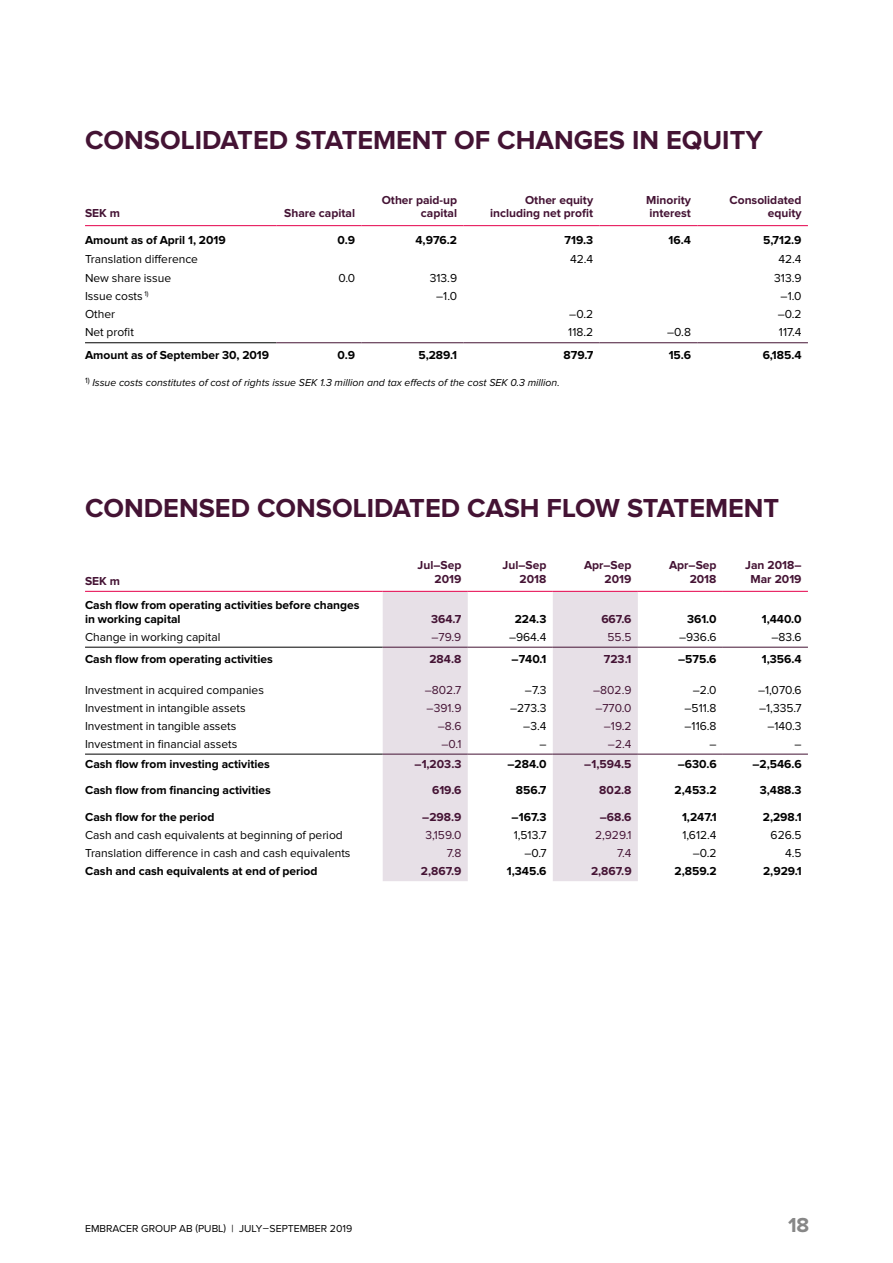
<style>
.page{position:relative;width:893px;height:1263px;background:#fff}
.page>*{position:absolute;margin:0;border:0;box-sizing:border-box;transform-origin:0 0}
.t1{font:700 27px "Proxima Nova";color:#441334}
.t2{font:700 21px "Proxima Nova";color:#878787}
.t3{font:12px "Proxima Nova";color:#000}
.t4{font:700 12px/13.5px "Proxima Nova";color:#000}
.t5{font:700 12px/13.5px "Proxima Nova";color:#441334;text-align:right}
.t6{font:12px "Proxima Nova";color:#441334}
.t7{font:italic 10.5px "Proxima Nova";color:#000}
.t8{font:10.5px "Proxima Nova";color:#000}
</style>
<div class="page">
<svg style="left:383px;top:592px;width:255px;height:289px;fill:#e7e0e7"></svg>
<hr style="left:85px;top:647px;width:298px;height:1px;background:#000">
<hr style="left:85px;top:754px;width:298px;height:1px;background:#000">
<hr style="left:383px;top:647px;width:85px;height:1px;background:#441334">
<hr style="left:553px;top:647px;width:85px;height:1px;background:#441334">
<hr style="left:383px;top:754px;width:85px;height:1px;background:#441334">
<hr style="left:553px;top:754px;width:85px;height:1px;background:#441334">
<hr style="left:468px;top:647px;width:85px;height:1px;background:#441334">
<hr style="left:638px;top:647px;width:85px;height:1px;background:#441334">
<hr style="left:468px;top:754px;width:85px;height:1px;background:#441334">
<hr style="left:638px;top:754px;width:85px;height:1px;background:#441334">
<hr style="left:723px;top:647px;width:85px;height:1px;background:#441334">
<hr style="left:723px;top:754px;width:85px;height:1px;background:#441334">
<hr style="left:383px;top:591px;width:85px;height:1px;background:#e5004b">
<hr style="left:553px;top:591px;width:85px;height:1px;background:#e5004b">
<hr style="left:468px;top:591px;width:85px;height:1px;background:#e5004b">
<hr style="left:638px;top:591px;width:85px;height:1px;background:#e5004b">
<hr style="left:723px;top:591px;width:85px;height:1px;background:#e5004b">
<hr style="left:85px;top:591px;width:298px;height:1px;background:#e5004b">
<hr style="left:85px;top:342px;width:191px;height:1px;background:#000">
<hr style="left:276px;top:342px;width:85px;height:1px;background:#441334">
<hr style="left:361px;top:342px;width:102px;height:1px;background:#441334">
<hr style="left:463px;top:342px;width:137px;height:1px;background:#441334">
<hr style="left:600px;top:342px;width:97px;height:1px;background:#441334">
<hr style="left:697px;top:342px;width:111px;height:1px;background:#441334">
<hr style="left:85px;top:225px;width:191px;height:1px;background:#e5004b">
<hr style="left:276px;top:225px;width:85px;height:1px;background:#e5004b">
<hr style="left:361px;top:225px;width:102px;height:1px;background:#e5004b">
<hr style="left:463px;top:225px;width:137px;height:1px;background:#e5004b">
<hr style="left:600px;top:225px;width:97px;height:1px;background:#e5004b">
<hr style="left:697px;top:225px;width:111px;height:1px;background:#e5004b">
<h1 class="t1" style="left:85px;top:125px;width:679px">CONSOLIDATED STATEMENT OF CHANGES IN EQUITY</h1>
<p class="t5" style="left:85px;top:207px;width:37px">SEK m</p>
<p class="t5" style="left:284px;top:207px;width:72px">Share capital</p>
<p class="t5" style="left:382px;top:193px;width:77px">Other paid-up capital</p>
<p class="t5" style="left:490px;top:193px;width:105px">Other equity including net profit</p>
<p class="t5" style="left:646px;top:193px;width:46px;text-align:left">Minority interest</p>
<p class="t5" style="left:729px;top:193px;width:74px">Consolidated equity</p>
<p class="t4" style="left:85px;top:233px;width:142px">Amount as of April 1, 2019</p>
<p class="t4" style="left:337px;top:233px;width:19px">0.9</p>
<p class="t4" style="left:415px;top:233px;width:43px">4,976.2</p>
<p class="t4" style="left:565px;top:233px;width:30px">719.3</p>
<p class="t4" style="left:668px;top:233px;width:24px">16.4</p>
<p class="t4" style="left:763px;top:233px;width:40px">5,712.9</p>
<p class="t3" style="left:85px;top:252px;width:114px">Translation difference</p>
<p class="t3" style="left:570px;top:252px;width:25px">42.4</p>
<p class="t3" style="left:778px;top:252px;width:25px">42.4</p>
<p class="t3" style="left:85px;top:272px;width:88px">New share issue</p>
<p class="t3" style="left:338px;top:272px;width:18px">0.0</p>
<p class="t3" style="left:430px;top:272px;width:29px">313.9</p>
<p class="t3" style="left:774px;top:272px;width:29px">313.9</p>
<p class="t3" style="left:85px;top:289px;width:65px">Issue costs <sup>1)</sup></p>
<p class="t3" style="left:436px;top:289px;width:22px">–1.0</p>
<p class="t3" style="left:781px;top:289px;width:22px">–1.0</p>
<p class="t3" style="left:85px;top:307px;width:32px">Other</p>
<p class="t3" style="left:569px;top:307px;width:25px">–0.2</p>
<p class="t3" style="left:778px;top:307px;width:25px">–0.2</p>
<p class="t3" style="left:85px;top:325px;width:50px">Net profit</p>
<p class="t3" style="left:568px;top:325px;width:26px">118.2</p>
<p class="t3" style="left:667px;top:325px;width:25px">–0.8</p>
<p class="t3" style="left:779px;top:325px;width:24px">117.4</p>
<p class="t4" style="left:85px;top:348px;width:186px">Amount as of September 30, 2019</p>
<p class="t4" style="left:337px;top:348px;width:19px">0.9</p>
<p class="t4" style="left:418px;top:348px;width:40px">5,289.1</p>
<p class="t4" style="left:564px;top:348px;width:31px">879.7</p>
<p class="t4" style="left:669px;top:348px;width:24px">15.6</p>
<p class="t4" style="left:763px;top:348px;width:40px">6,185.4</p>
<p class="t7" style="left:85px;top:378px;width:476px"><sup>1)</sup> Issue costs constitutes of cost of rights issue SEK 1.3 million and tax effects of the cost SEK 0.3 million.</p>
<h1 class="t1" style="left:85px;top:493px;width:696px">CONDENSED CONSOLIDATED CASH FLOW STATEMENT</h1>
<p class="t5" style="left:85px;top:574px;width:37px">SEK m</p>
<p class="t4" style="left:85px;top:599px;width:276px">Cash flow from operating activities before changes in working capital</p>
<p class="t5" style="left:418px;top:559px;width:45px">Jul–Sep<br>2019</p>
<p class="t5" style="left:503px;top:559px;width:45px">Jul–Sep<br>2018</p>
<p class="t5" style="left:584px;top:559px;width:49px">Apr–Sep<br>2019</p>
<p class="t5" style="left:669px;top:559px;width:49px">Apr–Sep<br>2018</p>
<p class="t5" style="left:745px;top:559px;width:58px;text-align:center">Jan 2018–<br>Mar 2019</p>
<p class="t5" style="left:431px;top:612px;width:32px">364.7</p>
<p class="t4" style="left:515px;top:612px;width:33px">224.3</p>
<p class="t5" style="left:601px;top:612px;width:32px">667.6</p>
<p class="t4" style="left:687px;top:612px;width:31px">361.0</p>
<p class="t4" style="left:762px;top:612px;width:41px">1,440.0</p>
<p class="t3" style="left:85px;top:630px;width:137px">Change in working capital</p>
<p class="t6" style="left:431px;top:630px;width:31px">–79.9</p>
<p class="t3" style="left:509px;top:630px;width:39px">–964.4</p>
<p class="t6" style="left:607px;top:630px;width:25px">55.5</p>
<p class="t3" style="left:679px;top:630px;width:39px">–936.6</p>
<p class="t3" style="left:771px;top:630px;width:32px">–83.6</p>
<p class="t4" style="left:85px;top:653px;width:189px">Cash flow from operating activities</p>
<p class="t5" style="left:429px;top:653px;width:33px">284.8</p>
<p class="t4" style="left:512px;top:653px;width:36px">–740.1</p>
<p class="t5" style="left:604px;top:653px;width:29px">723.1</p>
<p class="t4" style="left:678px;top:653px;width:40px">–575.6</p>
<p class="t4" style="left:762px;top:653px;width:41px">1,356.4</p>
<p class="t3" style="left:85px;top:683px;width:180px">Investment in acquired companies</p>
<p class="t6" style="left:425px;top:683px;width:38px">–802.7</p>
<p class="t3" style="left:525px;top:683px;width:23px">–7.3</p>
<p class="t6" style="left:593px;top:683px;width:40px">–802.9</p>
<p class="t3" style="left:693px;top:683px;width:25px">–2.0</p>
<p class="t3" style="left:758px;top:683px;width:45px">–1,070.6</p>
<p class="t3" style="left:85px;top:701px;width:162px">Investment in intangible assets</p>
<p class="t6" style="left:427px;top:701px;width:36px">–391.9</p>
<p class="t3" style="left:510px;top:701px;width:38px">–273.3</p>
<p class="t6" style="left:595px;top:701px;width:38px">–770.0</p>
<p class="t3" style="left:684px;top:701px;width:34px">–511.8</p>
<p class="t3" style="left:759px;top:701px;width:44px">–1,335.7</p>
<p class="t3" style="left:85px;top:719px;width:153px">Investment in tangible assets</p>
<p class="t6" style="left:438px;top:719px;width:25px">–8.6</p>
<p class="t3" style="left:523px;top:719px;width:25px">–3.4</p>
<p class="t6" style="left:604px;top:719px;width:29px">–19.2</p>
<p class="t3" style="left:684px;top:719px;width:34px">–116.8</p>
<p class="t3" style="left:767px;top:719px;width:36px">–140.3</p>
<p class="t3" style="left:85px;top:737px;width:154px">Investment in financial assets</p>
<p class="t6" style="left:441px;top:737px;width:21px">–0.1</p>
<p class="t3" style="left:539px;top:737px;width:9px">–</p>
<p class="t6" style="left:608px;top:737px;width:25px">–2.4</p>
<p class="t3" style="left:709px;top:737px;width:9px">–</p>
<p class="t3" style="left:794px;top:737px;width:9px">–</p>
<p class="t4" style="left:85px;top:757px;width:186px">Cash flow from investing activities</p>
<p class="t5" style="left:415px;top:757px;width:48px">–1,203.3</p>
<p class="t4" style="left:507px;top:757px;width:41px">–284.0</p>
<p class="t5" style="left:584px;top:757px;width:49px">–1,594.5</p>
<p class="t4" style="left:678px;top:757px;width:40px">–630.6</p>
<p class="t4" style="left:752px;top:757px;width:51px">–2,546.6</p>
<p class="t4" style="left:85px;top:784px;width:187px">Cash flow from financing activities</p>
<p class="t5" style="left:432px;top:784px;width:31px">619.6</p>
<p class="t4" style="left:516px;top:784px;width:32px">856.7</p>
<p class="t5" style="left:599px;top:784px;width:34px">802.8</p>
<p class="t4" style="left:675px;top:784px;width:44px">2,453.2</p>
<p class="t4" style="left:760px;top:784px;width:43px">3,488.3</p>
<p class="t4" style="left:85px;top:810px;width:131px">Cash flow for the period</p>
<p class="t5" style="left:422px;top:810px;width:41px">–298.9</p>
<p class="t4" style="left:512px;top:810px;width:36px">–167.3</p>
<p class="t5" style="left:600px;top:810px;width:33px">–68.6</p>
<p class="t4" style="left:682px;top:810px;width:36px">1,247.1</p>
<p class="t4" style="left:763px;top:810px;width:40px">2,298.1</p>
<p class="t3" style="left:85px;top:828px;width:259px">Cash and cash equivalents at beginning of period</p>
<p class="t6" style="left:425px;top:828px;width:38px">3,159.0</p>
<p class="t3" style="left:514px;top:828px;width:34px">1,513.7</p>
<p class="t6" style="left:595px;top:828px;width:38px">2,929.1</p>
<p class="t3" style="left:682px;top:828px;width:36px">1,612.4</p>
<p class="t3" style="left:771px;top:828px;width:33px">626.5</p>
<p class="t3" style="left:85px;top:846px;width:267px">Translation difference in cash and cash equivalents</p>
<p class="t6" style="left:447px;top:846px;width:16px">7.8</p>
<p class="t3" style="left:524px;top:846px;width:24px">–0.7</p>
<p class="t6" style="left:617px;top:846px;width:16px">7.4</p>
<p class="t3" style="left:693px;top:846px;width:25px">–0.2</p>
<p class="t3" style="left:785px;top:846px;width:18px">4.5</p>
<p class="t4" style="left:85px;top:864px;width:234px">Cash and cash equivalents at end of period</p>
<p class="t5" style="left:421px;top:864px;width:42px">2,867.9</p>
<p class="t4" style="left:507px;top:864px;width:41px">1,345.6</p>
<p class="t5" style="left:591px;top:864px;width:42px">2,867.9</p>
<p class="t4" style="left:674px;top:864px;width:44px">2,859.2</p>
<p class="t4" style="left:763px;top:864px;width:40px">2,929.1</p>
<p class="t8" style="left:85px;top:1222px;width:269px">EMBRACER GROUP AB (PUBL) | JULY – SEPTEMBER 2019</p>
<h2 class="t2" style="left:788px;top:1213px;width:23px">18</h2>
</div>
